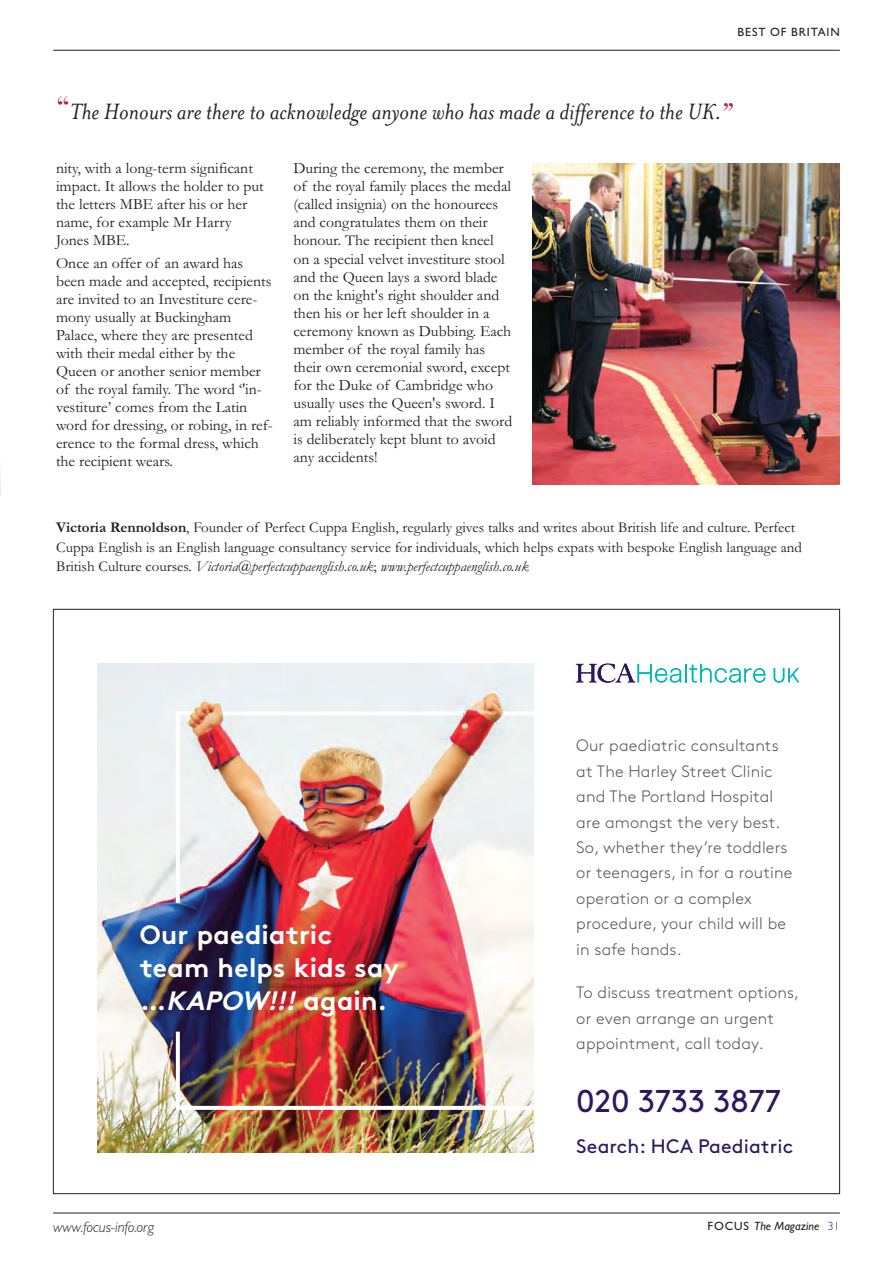
<style>
.page{position:relative;width:893px;height:1263px;background:#fff}
.page>*{position:absolute;margin:0;border:0;box-sizing:border-box;transform-origin:0 0}
.t1{font:31.5px "Brown Pro";letter-spacing:-.005em;color:#2b1762}
.t2{font:700 26.55px/33.2px "Brown Pro TT";letter-spacing:.01em;color:#fff}
.t3{font:italic 25.5px "Mrs Eaves";color:#231f20}
.t4{font:19.5px "Brown Pro";letter-spacing:.01em;color:#2b1762}
.t5{font:300 16.5px/25.5px "Brown Std";letter-spacing:.01em;color:#57585a}
.t6{font:15.75px/18px "Garamond";color:#231f20}
.t7{font:15px/19.5px "Garamond";color:#231f20}
.t8{font:italic 300 15px "Gill Sans MT Pro";color:#231f20}
.t9{font:italic 12px "Gill Sans";color:#231f20}
.t10{font:12px "Gill Sans";letter-spacing:.075em;color:#231f20}
.s1{font-family:"Didot";font-style:normal;font-size:31.5px;color:#ba1f33}
.s2{font-family:"Didot";font-size:31.5px;color:#ba1f33}
.s3{font-weight:700}
.s4{font-style:italic}
.s5{font-style:normal}
.s6{font-family:"Gill Sans MT Pro";font-weight:300;font-style:normal;color:#002e5e}
</style>
<div class="page">
<hr style="left:53px;top:50px;width:787px;height:1px;background:#231f20">
<hr style="left:53px;top:1213px;width:787px;height:1px;background:#231f20">
<svg style="left:774px;top:668px;width:25px;height:14px"></svg>
<svg style="left:576px;top:664px;width:189px;height:19px"></svg>
<img style="left:97px;top:664px;width:437px;height:488px">
<img style="left:174px;top:709px;width:360px;height:198px">
<img style="left:174px;top:1028px;width:360px;height:84px">
<img style="left:532px;top:163px;width:308px;height:322px">
<svg style="left:0;top:471px;width:1px;height:25px"></svg>
<p class="t10" style="left:737px;top:25px;width:104px">BEST OF BRITAIN</p>
<h3 class="t3" style="left:56px;top:95px;width:677px"><span class="s1">“</span>The Honours are there to acknowledge anyone who has made a difference to the UK.<span class="s2">”</span></h3>
<p class="t6" style="left:56px;top:159px;width:209px">nity, with a long-term significant impact. It allows the holder to put the letters MBE after his or her name, for example Mr Harry<br>Jones MBE.</p>
<p class="t6" style="left:56px;top:253px;width:218px">Once an offer of an award has been made and accepted, recipients are invited to an Investiture cere&shy;mony usually at Buckingham<br>Palace, where they are presented with their medal either by the<br>Queen or another senior member of the royal family. The word ‘'in&shy;vestiture’ comes from the Latin word for dressing, or robing, in ref&shy;erence to the formal dress, which the recipient wears.</p>
<p class="t6" style="left:293px;top:159px;width:220px">During the ceremony, the member of the royal family places the medal (called insignia) on the honourees and congratulates them on their honour. The recipient then kneel on a special velvet investiture stool and the Queen lays a sword blade on the knight's right shoulder and then his or her left shoulder in a ceremony known as Dubbing. Each member of the royal family has their own ceremonial sword, except for the Duke of Cambridge who usually uses the Queen's sword. I am reliably informed that the sword is deliberately kept blunt to avoid any accidents!</p>
<p class="t7" style="left:56px;top:517px;width:747px"><span class="s3">Victoria Rennoldson</span>, Founder of Perfect Cuppa English, regularly gives talks and writes about British life and culture. Perfect<br>Cuppa English is an English language consultancy service for individuals, which helps expats with bespoke English language and<br>British Culture courses. <span class="s4">Victoria@perfectcuppaenglish.co.uk</span>; <span class="s4">www.perfectcuppaenglish.co.uk</span></p>
<h2 class="t2" style="left:140px;top:918px;width:261px">Our paediatric team helps kids say … <span class="s4">KAPOW!!!</span>a g a i n .</h2>
<p class="t5" style="left:576px;top:734px;width:218px">Our paediatric consultants at The Harley Street Clinic and The Portland Hospital are amongst the very best.<br>So, whether they’re toddlers or teenagers, in for a routine operation or a complex procedure, your child will be in safe hands.</p>
<p class="t5" style="left:576px;top:982px;width:225px">To discuss treatment options, or even arrange an urgent appointment, call today.</p>
<h1 class="t1" style="left:576px;top:1090px;width:207px">020 3733 3877</h1>
<p class="t4" style="left:576px;top:1139px;width:218px">Search: HCA Paediatric</p>
<p class="t8" style="left:53px;top:1221px;width:103px">www.focus-info.org</p>
<p class="t9" style="left:707px;top:1219px;width:134px"><span class="s5">FOCUS</span> The Magazine <span class="s6">31</span></p>
</div>
